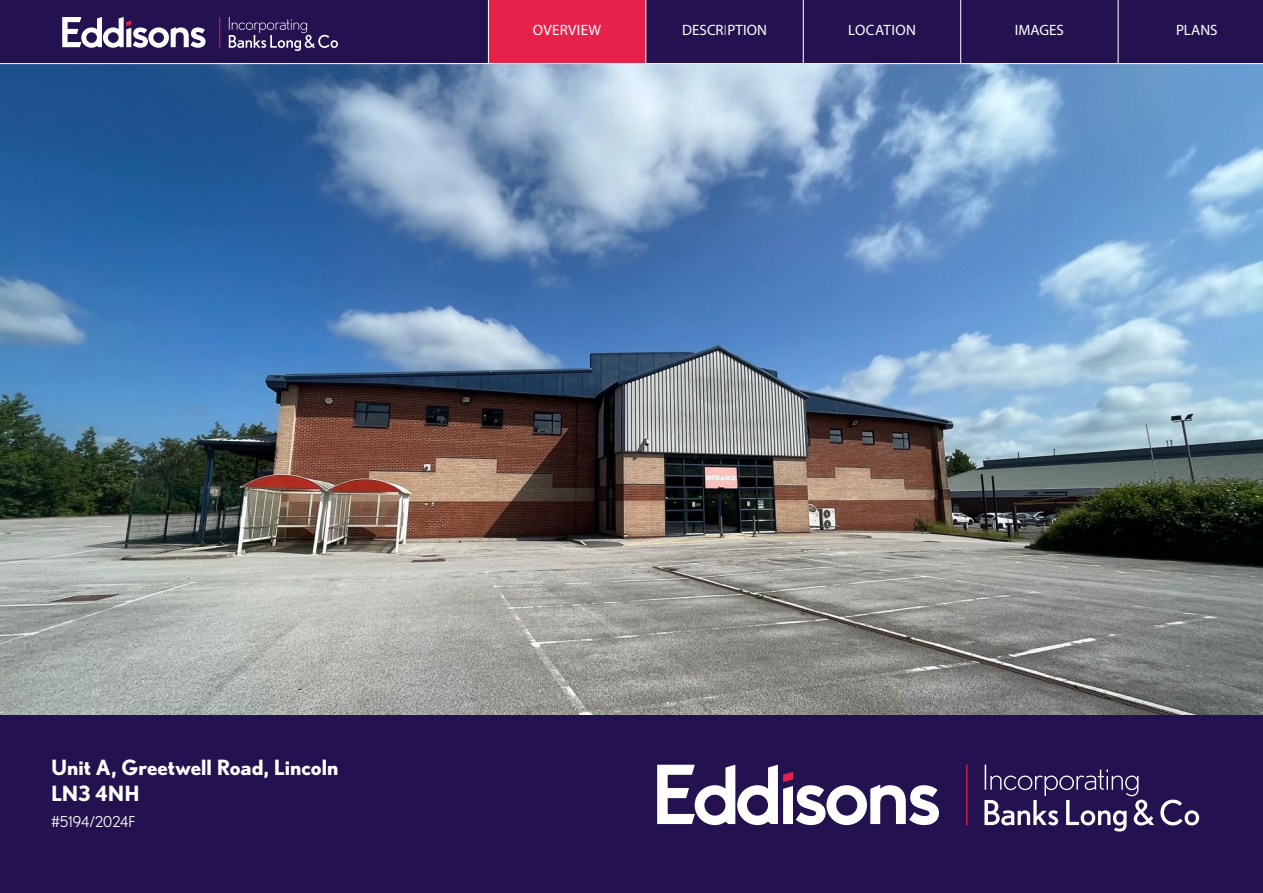
<style>
.page{position:relative;width:1263px;height:893px;background:#fff}
.page>*{position:absolute;margin:0;border:0;box-sizing:border-box;transform-origin:0 0}
.t1{font:700 21px/25.2px "Nobel";color:#fff}
.t2{font:15px "Myriad Pro";letter-spacing:.005em;color:#fff}
.t3{font:15px "Nobel";color:#fff}
</style>
<div class="page">
<div style="left:0;top:714px;width:1263px;height:179px;background:#23124f"></div>
<svg style="left:657px;top:765px;width:282px;height:60px"></svg>
<hr style="left:966px;top:765px;width:1px;height:60px;background:#e6224b">
<svg style="left:984px;top:765px;width:215px;height:66px"></svg>
<img style="left:0;top:64px;width:1263px;height:650px">
<div style="left:0;top:0;width:1120px;height:63px;background:#23124f"></div>
<div style="left:488px;top:0;width:118px;height:64px;background:#e6224b"></div>
<svg style="left:607px;top:0;width:118px;height:64px;background:#661c51"></svg>
<div style="left:725px;top:0;width:119px;height:64px;background:#23124f"></div>
<div style="left:805px;top:0;width:157px;height:64px;background:#23124f"></div>
<div style="left:962px;top:0;width:157px;height:64px;background:#23124f"></div>
<div style="left:1120px;top:0;width:143px;height:64px;background:#23124f"></div>
<svg style="left:62px;top:17px;width:144px;height:31px"></svg>
<hr style="left:219px;top:17px;width:1px;height:31px;background:#e6224b">
<svg style="left:229px;top:17px;width:109px;height:34px;background:#46386b"></svg>
<p class="t2" style="left:533px;top:21px;width:70px">OVERVIEW</p>
<p class="t2" style="left:682px;top:21px;width:86px">DESCRI PTION</p>
<p class="t2" style="left:848px;top:21px;width:58px">LOCATION</p>
<p class="t2" style="left:1015px;top:21px;width:51px">IMAGES</p>
<p class="t2" style="left:1176px;top:21px;width:43px">PLANS</p>
<h1 class="t1" style="left:51px;top:755px;width:289px">Unit A, Greetwell Road, Lincoln<br>LN3 4NH</h1>
<p class="t3" style="left:51px;top:813px;width:86px">#5194/2024F</p>
</div>
